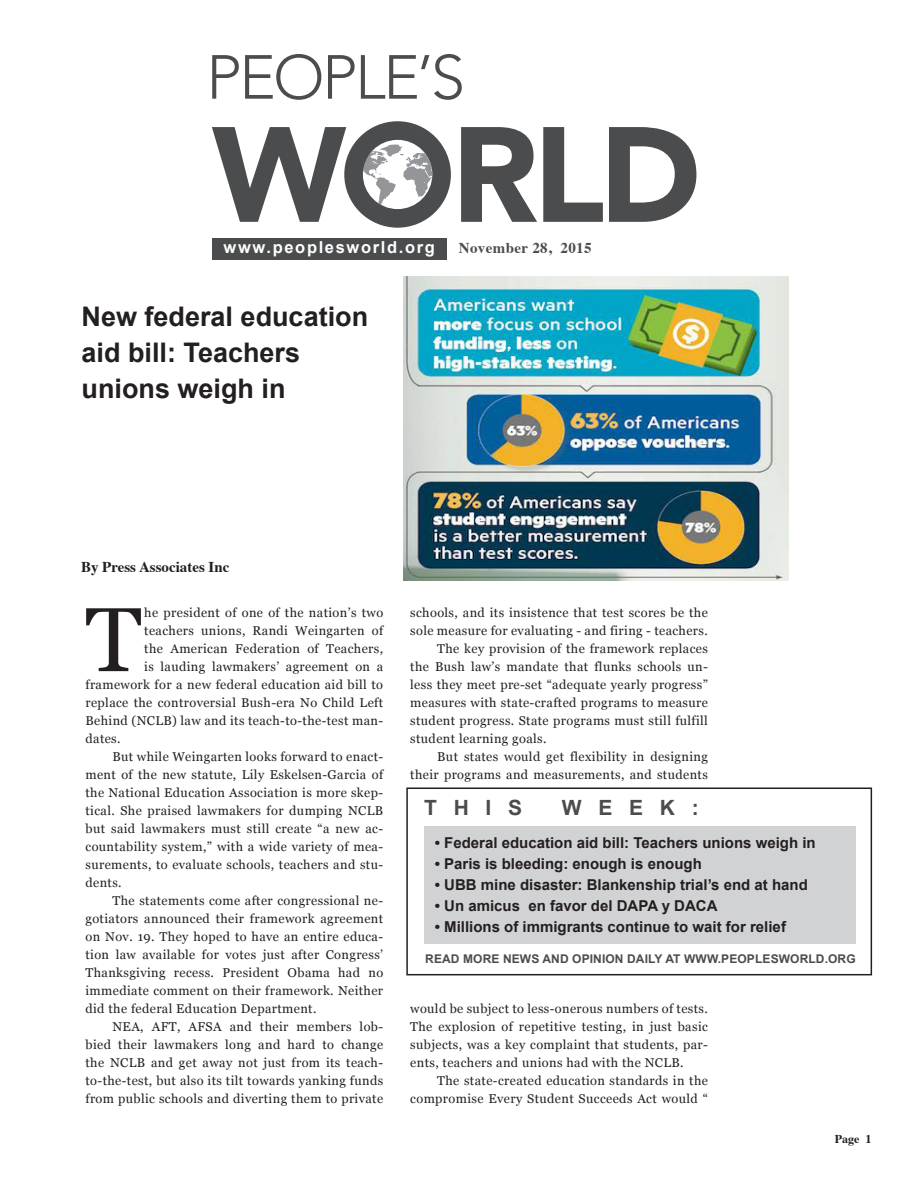
<style>
.page{position:relative;width:918px;height:1188px;background:#fff}
.page>*{position:absolute;margin:0;border:0;box-sizing:border-box;transform-origin:0 0}
.caps_paragraph{font:90.75px "Georgia";color:#231f20}
.title_arial-medium{font:700 27px/36px "Arial";color:#231f20}
.title_arial-Tiny{font:700 21px "Arial";letter-spacing:.8em;color:#4b4c4d}
.t1{font:700 16.5px "Arial";letter-spacing:.1em;color:#fff}
.t2{font:700 15px "Arial";color:#231f20}
.by_line{font:700 15px "Times";color:#231f20}
.by_line-2{font:700 15px "Times";letter-spacing:.025em;color:#4b4c4d}
.body-text{font:12.75px/18px "Georgia";letter-spacing:.03em;color:#231f20;text-align:justify}
.caps_paragraph-2{font:12.75px "Georgia";letter-spacing:.03em;color:#231f20}
.title_arial-Tiny-2{font:700 12px "Arial";letter-spacing:.01em;color:#4b4c4d}
.by_line-3{font:700 12px "Times";color:#231f20}
</style>
<div class="page">
<div style="left:212px;top:238px;width:235px;height:21px;background:#4b4c4d"></div>
<svg style="left:212px;top:55px;width:27px;height:44px"></svg>
<svg style="left:245px;top:54px;width:76px;height:46px"></svg>
<svg style="left:328px;top:55px;width:27px;height:44px"></svg>
<svg style="left:361px;top:54px;width:101px;height:46px"></svg>
<svg style="left:461px;top:127px;width:76px;height:95px"></svg>
<svg style="left:543px;top:127px;width:60px;height:95px"></svg>
<svg style="left:609px;top:127px;width:87px;height:95px"></svg>
<svg style="left:212px;top:121px;width:239px;height:107px"></svg>
<div style="left:424px;top:826px;width:432px;height:118px;background:#d1d2d4"></div>
<div style="left:406px;top:788px;width:466px;height:187px;border:2px solid #231f20"></div>
<img style="left:404px;top:276px;width:384px;height:304px">
<p class="t1" style="left:224px;top:237px;width:213px">www.peoplesworld.org</p>
<p class="by_line-2" style="left:459px;top:234px;width:134px">November 28, 2015</p>
<p class="title_arial-medium" style="left:82px;top:299px;width:288px">New federal education aid bill: Teachers</p>
<p class="title_arial-medium" style="left:82px;top:371px;width:206px">unions weigh in</p>
<p class="by_line" style="left:81px;top:553px;width:150px">By Press Associates Inc</p>
<p class="caps_paragraph" style="left:86px;top:585px;width:58px">T</p>
<p class="caps_paragraph-2" style="left:144px;top:605px;width:240px">he president of one of the nation’s two</p>
<p class="caps_paragraph-2" style="left:144px;top:623px;width:240px">teachers unions, Randi Weingarten of</p>
<p class="caps_paragraph-2" style="left:144px;top:641px;width:240px">the American Federation of Teachers,</p>
<p class="caps_paragraph-2" style="left:144px;top:659px;width:240px">is lauding lawmakers’ agreement on a</p>
<p class="caps_paragraph-2" style="left:86px;top:677px;width:299px">framework for a new federal education aid bill to</p>
<p class="caps_paragraph-2" style="left:86px;top:695px;width:299px">replace the controversial Bush-era No Child Left</p>
<p class="caps_paragraph-2" style="left:86px;top:713px;width:299px">Behind (NCLB) law and its teach-to-the-test man-</p>
<p class="caps_paragraph-2" style="left:86px;top:731px;width:37px">dates.</p>
<p class="body-text" style="left:86px;top:748px;width:299px;text-indent:27px">But while Weingarten looks forward to enact&shy;ment of the new statute, Lily Eskelsen-Garcia of the National Education Association is more skep&shy;tical. She praised lawmakers for dumping NCLB but said lawmakers must still create “a new ac&shy;countability system,” with a wide variety of mea&shy;surements, to evaluate schools, teachers and stu&shy;dents.</p>
<p class="body-text" style="left:86px;top:892px;width:299px;text-indent:27px">The statements come after congressional ne&shy;gotiators announced their framework agreement on Nov. 19. They hoped to have an entire educa&shy;tion law available for votes just after Congress’ Thanksgiving recess. President Obama had no immediate comment on their framework. Neither did the federal Education Department.</p>
<p class="body-text" style="left:86px;top:1018px;width:299px;text-indent:27px">NEA, AFT, AFSA and their members lob&shy;bied their lawmakers long and hard to change the NCLB and get away not just from its teach&shy;to-the-test, but also its tilt towards yanking funds from public schools and diverting them to private</p>
<p class="body-text" style="left:410px;top:604px;width:299px">schools, and its insistence that test scores be the sole measure for evaluating - and firing - teachers.</p>
<p class="body-text" style="left:410px;top:640px;width:299px;text-indent:27px">The key provision of the framework replaces the Bush law’s mandate that flunks schools un&shy;less they meet pre-set “adequate yearly progress” measures with state-crafted programs to measure student progress. State programs must still fulfill student learning goals.</p>
<p class="body-text" style="left:410px;top:748px;width:299px;text-align:right">But states would get flexibility in designing their programs and measurements, and students</p>
<p class="title_arial-Tiny" style="left:424px;top:794px;width:100px">THIS</p>
<p class="title_arial-Tiny" style="left:562px;top:794px;width:139px">WEEK:</p>
<p class="t2" style="left:435px;top:833px;width:382px">• Federal education aid bill: Teachers unions weigh in</p>
<p class="t2" style="left:435px;top:854px;width:268px">• Paris is bleeding: enough is enough</p>
<p class="t2" style="left:435px;top:875px;width:375px">• UBB mine disaster: Blankenship trial’s end at hand</p>
<p class="t2" style="left:435px;top:896px;width:284px">• Un amicus en favor del DAPA y DACA</p>
<p class="t2" style="left:435px;top:917px;width:353px">• Millions of immigrants continue to wait for relief</p>
<p class="title_arial-Tiny-2" style="left:425px;top:951px;width:432px">READ MORE NEWS AND OPINION DAILY AT WWW.PEOPLESWORLD.ORG</p>
<p class="body-text" style="left:410px;top:1000px;width:299px">would be subject to less-onerous numbers of tests.<br>The explosion of repetitive testing, in just basic subjects, was a key complaint that students, par&shy;ents, teachers and unions had with the NCLB.</p>
<p class="body-text" style="left:410px;top:1072px;width:299px;text-align:right">The state-created education standards in the compromise Every Student Succeeds Act would “</p>
<p class="by_line-3" style="left:835px;top:1127px;width:38px">Page 1</p>
</div>
